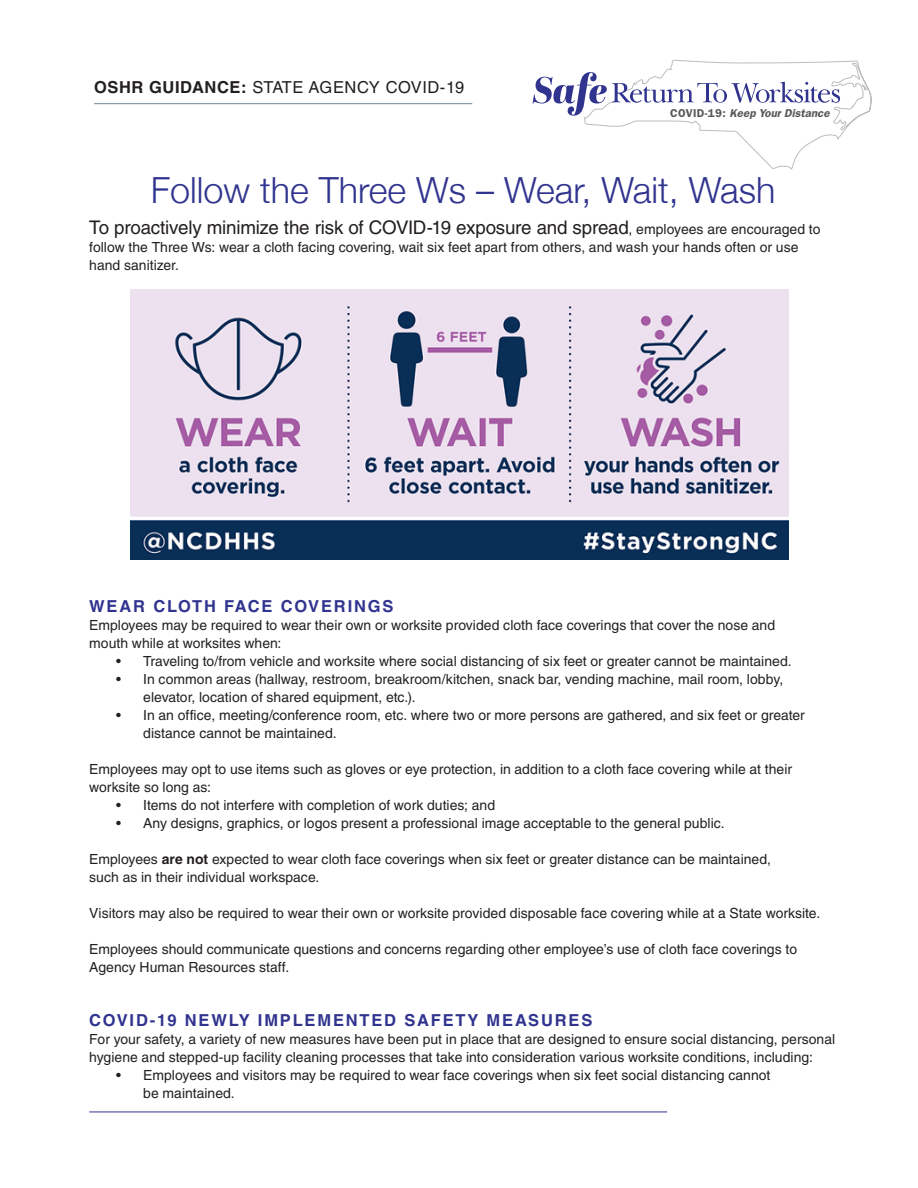
<style>
.page{position:relative;width:918px;height:1188px;background:#fff}
.page>*{position:absolute;margin:0;border:0;box-sizing:border-box;transform-origin:0 0}
.t1{font:300 36px "Helvetica Neue";color:#31348f}
.t2{font:700 31.95px "Calibri";color:#000}
.t3{font:18.75px "Helvetica LT Std";letter-spacing:-.01em;color:#231f20}
.t4{font:700 16.5px "Helvetica LT Std";letter-spacing:.11em;color:#31348f}
.t5{font:16.5px "Helvetica LT Std";letter-spacing:.025em;color:#231f20}
.t6{font:13.95px/18px "Helvetica LT Std";color:#231f20}
.t7{font:italic 600 11.4px "Franklin Gothic";color:#57585a}
.s1{font-weight:700}
.s2{font-style:normal}
.s3{font-size:13.95px}
</style>
<div class="page">
<hr style="left:94px;top:103px;width:378px;height:1px;background:#708690">
<hr style="left:89px;top:1112px;width:578px;height:1px;background:#31348f">
<img style="left:131px;top:289px;width:658px;height:271px">
<svg style="left:533px;top:60px;width:339px;height:109px"></svg>
<p class="t5" style="left:94px;top:77px;width:372px"><span class="s1">OSHR GUIDANCE:</span> STATE AGENCY COVID-19</p>
<p class="t7" style="left:670px;top:106px;width:161px"><span class="s2">COVID-19:</span> Keep Your Distance</p>
<p class="t1" style="left:151px;top:161px;width:626px">Follow the Three Ws – Wear, Wait, Wash</p>
<p class="t3" style="left:89px;top:217px;width:733px">To proactively minimize the risk of COVID-19 exposure and spread<span class="s3">, employees are encouraged to</span></p>
<p class="t6" style="left:89px;top:239px;width:711px">follow the Three Ws: wear a cloth facing covering, wait six feet apart from others, and wash your hands often or use hand sanitizer.</p>
<p class="t2" style="left:113px;top:220px;width:694px">As we begin to resume onsite work, know your W’s!</p>
<p class="t4" style="left:89px;top:597px;width:306px">WEAR CLOTH FACE COVERINGS</p>
<p class="t6" style="left:89px;top:617px;width:687px">Employees may be required to wear their own or worksite provided cloth face coverings that cover the nose and mouth while at worksites when:</p>
<p class="t6" style="left:116px;top:653px;width:677px">• Traveling to/from vehicle and worksite where social distancing of six feet or greater cannot be maintained.</p>
<p class="t6" style="left:143px;top:671px;width:642px;text-indent:-27px">• In common areas (hallway, restroom, breakroom/kitchen, snack bar, vending machine, mail room, lobby, elevator, location of shared equipment, etc.).</p>
<p class="t6" style="left:143px;top:707px;width:663px;text-indent:-27px">• In an office, meeting/conference room, etc. where two or more persons are gathered, and six feet or greater distance cannot be maintained.</p>
<p class="t6" style="left:89px;top:761px;width:704px">Employees may opt to use items such as gloves or eye protection, in addition to a cloth face covering while at their worksite so long as:</p>
<p class="t6" style="left:116px;top:797px;width:380px">• Items do not interfere with completion of work duties; and</p>
<p class="t6" style="left:116px;top:815px;width:610px">• Any designs, graphics, or logos present a professional image acceptable to the general public.</p>
<p class="t6" style="left:89px;top:851px;width:683px">Employees <span class="s1">are not</span> expected to wear cloth face coverings when six feet or greater distance can be maintained, such as in their individual workspace.</p>
<p class="t6" style="left:89px;top:905px;width:733px">Visitors may also be required to wear their own or worksite provided disposable face covering while at a State worksite.</p>
<p class="t6" style="left:89px;top:941px;width:709px">Employees should communicate questions and concerns regarding other employee’s use of cloth face coverings to<br>Agency Human Resources staff.</p>
<p class="t4" style="left:89px;top:1011px;width:505px">COVID-19 NEWLY IMPLEMENTED SAFETY MEASURES</p>
<p class="t6" style="left:89px;top:1031px;width:747px">For your safety, a variety of new measures have been put in place that are designed to ensure social distancing, personal hygiene and stepped-up facility cleaning processes that take into consideration various worksite conditions, including:</p>
<p class="t6" style="left:143px;top:1067px;width:629px;text-indent:-27px">• Employees and visitors may be required to wear face coverings when six feet social distancing cannot be maintained.</p>
<p class="t2" style="left:87px;top:785px;width:748px">As more of us resume onsite work, remember your W’s!</p>
</div>
